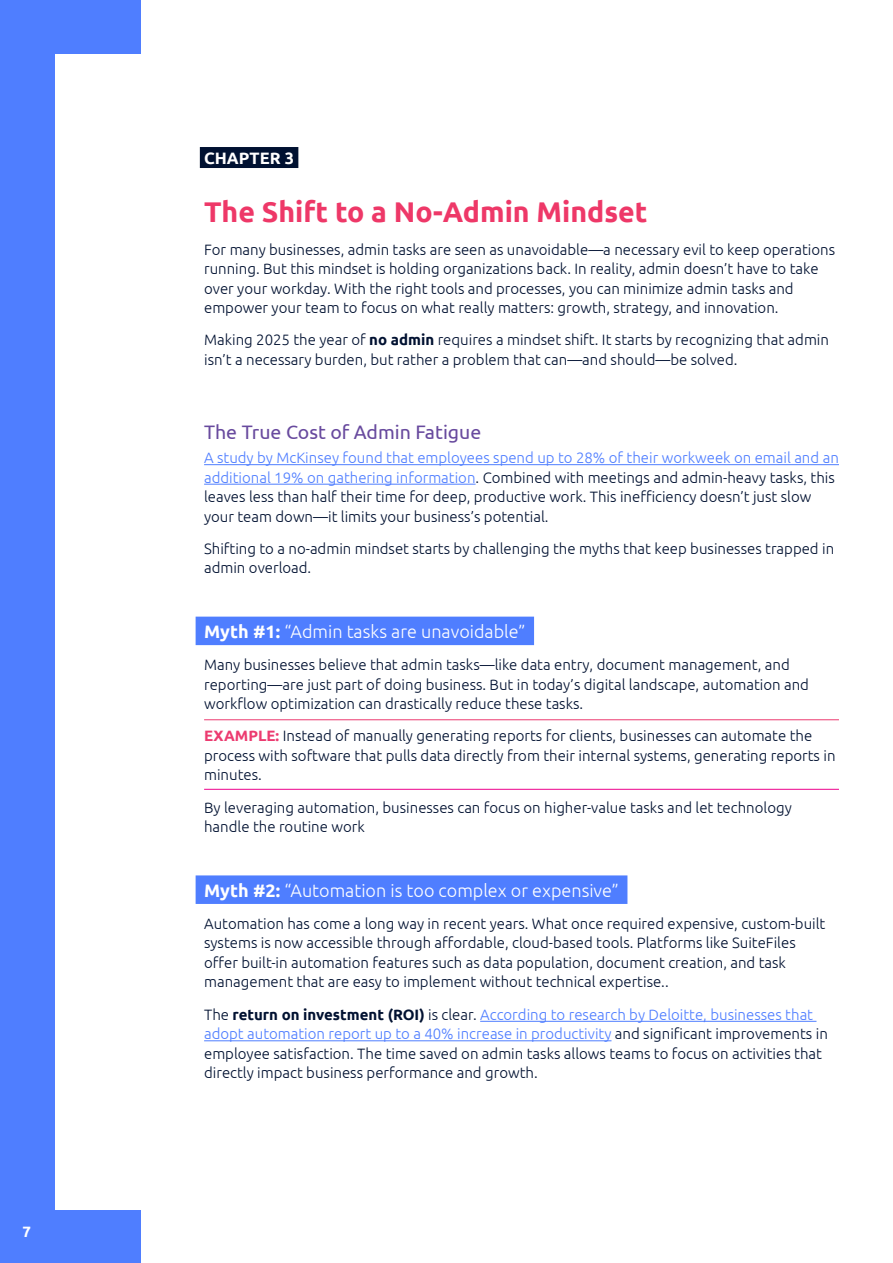
<style>
.page{position:relative;width:893px;height:1263px;background:#fff}
.page>*{position:absolute;margin:0;border:0;box-sizing:border-box;transform-origin:0 0}
.Country_Body{font:700 28.5px "Ubuntu";color:#ee3868}
.Subhead{font:19.5px "Ubuntu";color:#684a9e}
.Country_Body-2{font:300 18px "Ubuntu";color:#fff}
.Country_Body-3{font:700 16.5px "Ubuntu";color:#fff}
.Country_Body-4{font:300 15px/19.5px "Ubuntu";color:#001131}
.t1{font:700 15px "Ubuntu";color:#fff}
.s1{font-weight:700}
.s2{color:#4f7eff}
.s3{font-weight:700;color:#ec3b70}
</style>
<div class="page">
<div style="left:0;top:0;width:140px;height:54px;background:#4f7eff"></div>
<div style="left:0;top:1210px;width:140px;height:53px;background:#4f7eff"></div>
<div style="left:0;top:0;width:54px;height:1263px;background:#4f7eff"></div>
<div style="left:200px;top:147px;width:98px;height:21px;background:#001131"></div>
<hr style="left:204px;top:464px;width:635px;height:1px;background:#4f7eff">
<hr style="left:204px;top:484px;width:272px;height:1px;background:#4f7eff">
<div style="left:196px;top:617px;width:338px;height:28px;background:#4f7eff"></div>
<hr style="left:204px;top:719px;width:635px;height:1px;background:#ec3b70">
<hr style="left:204px;top:789px;width:635px;height:1px;background:#ed028c">
<div style="left:196px;top:875px;width:431px;height:29px;background:#4f7eff"></div>
<hr style="left:480px;top:1021px;width:336px;height:1px;background:#4f7eff">
<hr style="left:204px;top:1040px;width:407px;height:1px;background:#4f7eff">
<p class="t1" style="left:23px;top:1223px;width:10px">7</p>
<p class="Country_Body-3" style="left:204px;top:148px;width:92px">CHAPTER 3</p>
<p class="Country_Body" style="left:204px;top:195px;width:445px">The Shift to a No-Admin Mindset</p>
<p class="Country_Body-4" style="left:204px;top:239px;width:632px">For many businesses, admin tasks are seen as unavoidable—a necessary evil to keep operations running. But this mindset is holding organizations back. In reality, admin doesn’t have to take over your workday. With the right tools and processes, you can minimize admin tasks and empower your team to focus on what really matters: growth, strategy, and innovation.</p>
<p class="Country_Body-4" style="left:204px;top:330px;width:626px">Making 2025 the year of <span class="s1">no admin</span> requires a mindset shift. It starts by recognizing that admin isn’t a necessary burden, but rather a problem that can—and should—be solved.</p>
<p class="Subhead" style="left:204px;top:421px;width:279px">The True Cost of Admin Fatigue</p>
<p class="Country_Body-4" style="left:204px;top:448px;width:636px"><span class="s2">A study by McKinsey found that employees spend up to 28% of their workweek on email and an additional 19% on gathering information</span>. Combined with meetings and admin-heavy tasks, this leaves less than half their time for deep, productive work. This inefficiency doesn’t just slow your team down—it limits your business’s potential.</p>
<p class="Country_Body-4" style="left:204px;top:538px;width:632px">Shifting to a no-admin mindset starts by challenging the myths that keep businesses trapped in admin overload.</p>
<p class="Country_Body-2" style="left:204px;top:621px;width:323px"><span class="s1">Myth #1:</span> “Admin tasks are unavoidable”</p>
<p class="Country_Body-4" style="left:204px;top:655px;width:606px">Many businesses believe that admin tasks—like data entry, document management, and reporting—are just part of doing business. But in today’s digital landscape, automation and workflow optimization can drastically reduce these tasks.</p>
<p class="Country_Body-4" style="left:204px;top:726px;width:633px"><span class="s3">EXAMPLE:</span> Instead of manually generating reports for clients, businesses can automate the process with software that pulls data directly from their internal systems, generating reports in minutes.</p>
<p class="Country_Body-4" style="left:204px;top:797px;width:589px">By leveraging automation, businesses can focus on higher-value tasks and let technology handle the routine work</p>
<p class="Country_Body-2" style="left:204px;top:879px;width:416px"><span class="s1">Myth #2:</span> “Automation is too complex or expensive”</p>
<p class="Country_Body-4" style="left:204px;top:913px;width:623px">Automation has come a long way in recent years. What once required expensive, custom-built systems is now accessible through affordable, cloud-based tools. Platforms like SuiteFiles offer built-in automation features such as data population, document creation, and task management that are easy to implement without technical expertise..</p>
<p class="Country_Body-4" style="left:204px;top:1004px;width:625px">The <span class="s1">return on investment (ROI)</span> is clear. <span class="s2">According to research by Deloitte, businesses that adopt automation report up to a 40% increase in productivity</span> and significant improvements in employee satisfaction. The time saved on admin tasks allows teams to focus on activities that directly impact business performance and growth.</p>
</div>
